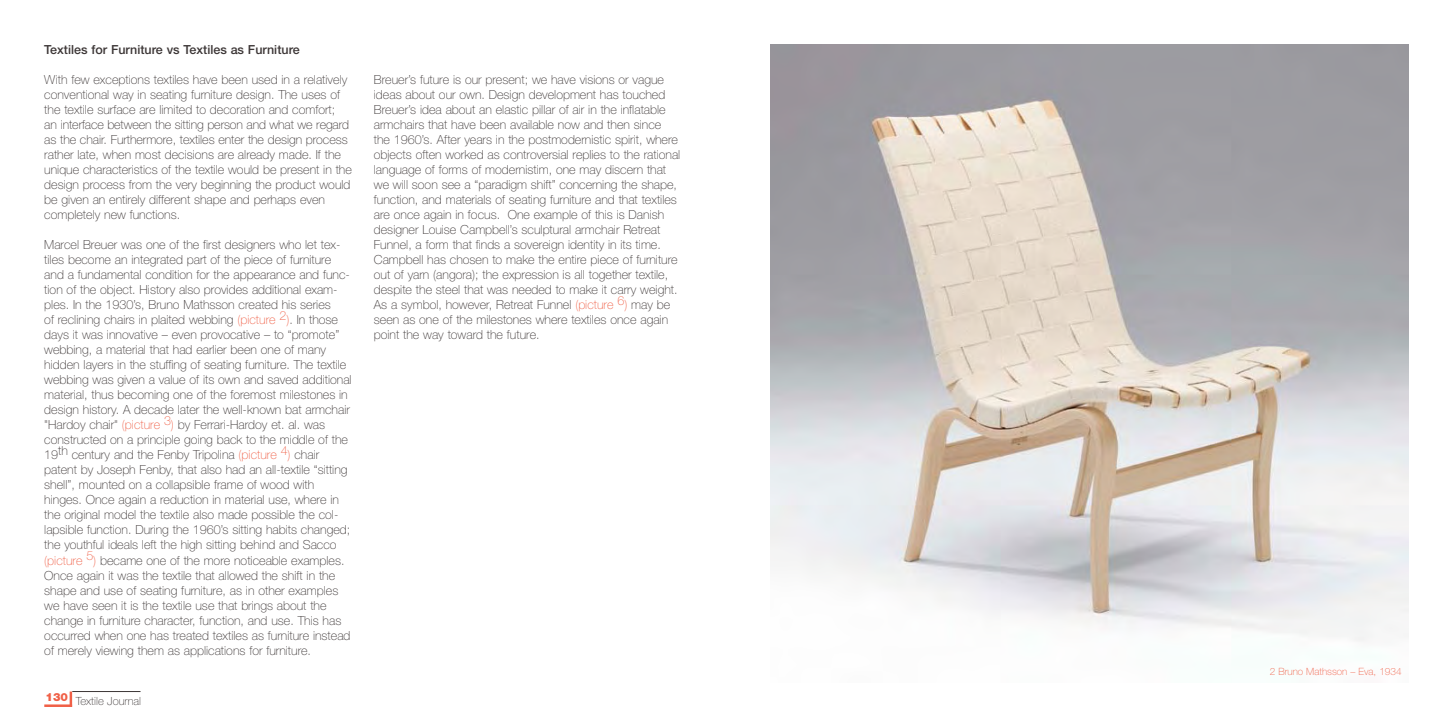
<style>
.page{position:relative;width:1453px;height:727px;background:#fff}
.page>*{position:absolute;margin:0;border:0;box-sizing:border-box;transform-origin:0 0}
.t1{font:100 12.5px/15px "Helvetica Neue";color:#3c3636}
.t2{font:500 12.5px "Helvetica Neue";color:#3c3636}
.t3{font:100 11.25px "Helvetica Neue";color:#3c3636}
.t4{font:100 10px "Helvetica Neue";color:#f06047}
.s1{color:#f06047}
</style>
<div class="page">
<hr style="left:44px;top:704px;width:28px;height:2px;background:#f06047">
<svg style="left:70px;top:691px;width:2px;height:13px"></svg>
<hr style="left:72px;top:691px;width:68px;height:1px;background:#3c3636">
<img style="left:771px;top:44px;width:637px;height:597px">
<p class="t2" style="left:44px;top:42px;width:257px">Textiles for Furniture vs Textiles as Furniture</p>
<p class="t1" style="left:44px;top:72px;width:309px">With few exceptions textiles have been used in a relatively conventional way in seating furniture design. The uses of the textile surface are limited to decoration and comfort;<br>an interface between the sitting person and what we regard as the chair. Furthermore, textiles enter the design process rather late, when most decisions are already made. If the unique characteristics of the textile would be present in the design process from the very beginning the product would be given an entirely different shape and perhaps even completely new functions.</p>
<p class="t1" style="left:44px;top:237px;width:309px">Marcel Breuer was one of the first designers who let tex&shy;tiles become an integrated part of the piece of furniture and a fundamental condition for the appearance and func&shy;tion of the object. History also provides additional exam&shy;ples. In the 1930’s, Bruno Mathsson created his series<br>of reclining chairs in plaited webbing <span class="s1">(picture </span><sup>2</sup><span class="s1">)</span>. In those days it was innovative – even provocative – to “promote” webbing, a material that had earlier been one of many hidden layers in the stuffing of seating furniture. The textile webbing was given a value of its own and saved additional material, thus becoming one of the foremost milestones in design history. A decade later the well-known bat armchair "Hardoy chair" <span class="s1">(picture </span><sup>3</sup><span class="s1">)</span> by Ferrari-Hardoy et. al. was constructed on a principle going back to the middle of the 19th century and the Fenby Tripolina <span class="s1">(picture </span><sup>4</sup><span class="s1">)</span> chair patent by Joseph Fenby, that also had an all-textile “sitting shell”, mounted on a collapsible frame of wood with hinges. Once again a reduction in material use, where in the original model the textile also made possible the col&shy;lapsible function. During the 1960’s sitting habits changed; the youthful ideals left the high sitting behind and Sacco <span class="s1">(picture </span><sup>5</sup><span class="s1">)</span> became one of the more noticeable examples.<br>Once again it was the textile that allowed the shift in the shape and use of seating furniture, as in other examples we have seen it is the textile use that brings about the change in furniture character, function, and use. This has occurred when one has treated textiles as furniture instead of merely viewing them as applications for furniture.</p>
<p class="t3" style="left:46px;top:694px;width:97px"><sup>1</sup> <sup>30</sup> Textile Journal</p>
<p class="t1" style="left:374px;top:72px;width:308px">Breuer’s future is our present; we have visions or vague ideas about our own. Design development has touched Breuer’s idea about an elastic pillar of air in the inflatable armchairs that have been available now and then since the 1960’s. After years in the postmodernistic spirit, where objects often worked as controversial replies to the rational language of forms of modernistim, one may discern that we will soon see a “paradigm shift” concerning the shape, function, and materials of seating furniture and that textiles are once again in focus. One example of this is Danish designer Louise Campbell’s sculptural armchair Retreat Funnel, a form that finds a sovereign identity in its time.<br>Campbell has chosen to make the entire piece of furniture out of yarn (angora); the expression is all together textile, despite the steel that was needed to make it carry weight.<br>As a symbol, however, Retreat Funnel <span class="s1">(picture </span><sup>6</sup><span class="s1">)</span> may be seen as one of the milestones where textiles once again point the way toward the future.</p>
<p class="t4" style="left:1270px;top:666px;width:133px">2 Bruno Mathsson – Eva, 1934</p>
</div>
